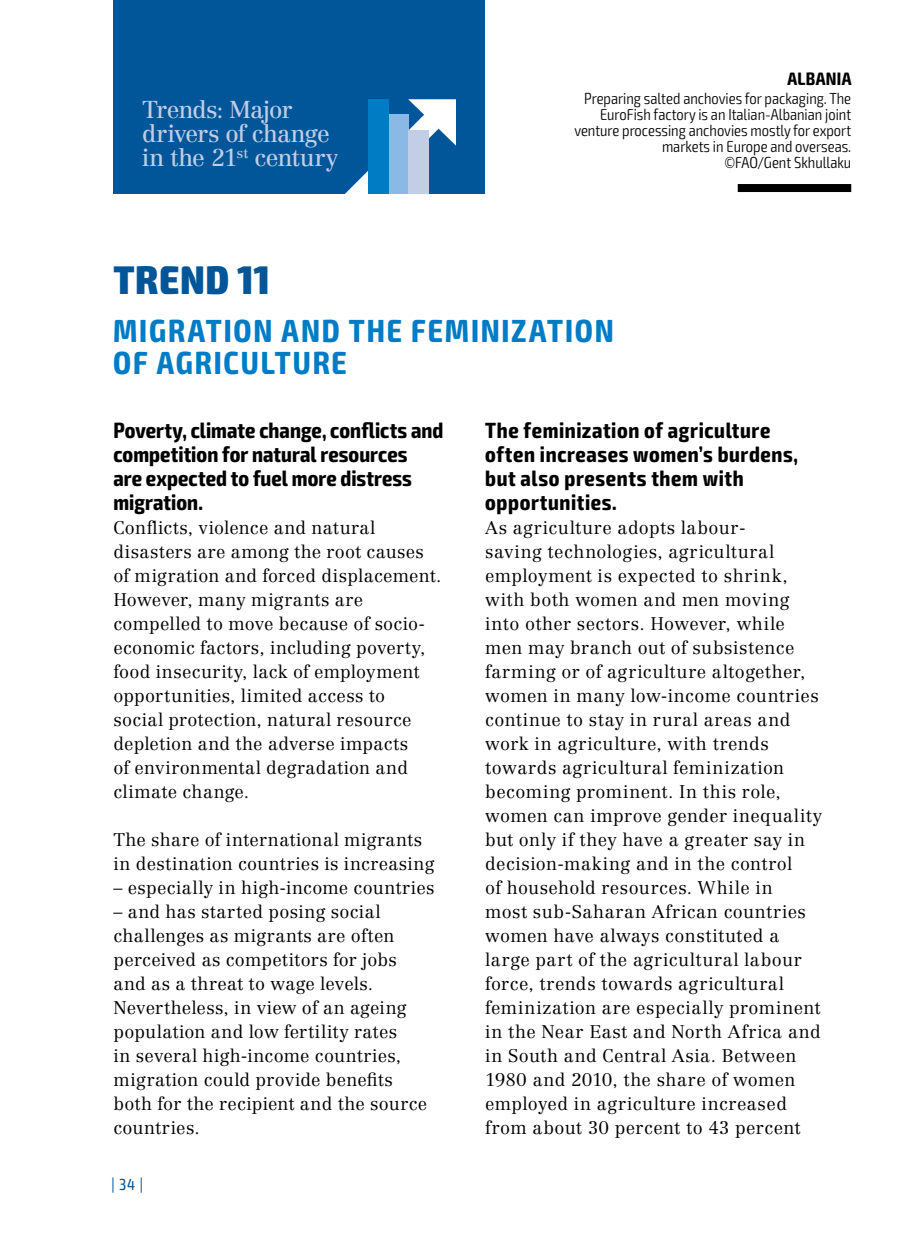
<style>
.page{position:relative;width:908px;height:1248px;background:#fff}
.page>*{position:absolute;margin:0;border:0;box-sizing:border-box;transform-origin:0 0}
.t1{font:900 condensed 40px "Exo 2";letter-spacing:.03em;color:#005698}
.t2{font:700 condensed 32px/32px "Exo 2";letter-spacing:.055em;color:#007cc5}
.t3{font:24px/24px "Centennial LT Std";letter-spacing:-.03em;color:#c2cde6}
.t4{font:700 condensed 22px/24px "Exo 2";letter-spacing:.01em;color:#000}
.t5{font:700 condensed 22px/24px "Exo 2";letter-spacing:.03em;color:#000}
.t6{font:300 18px/24px "Centennial LT Std";letter-spacing:.02em;color:#000}
.t7{font:700 condensed 18px "Exo 2";letter-spacing:.02em;color:#000}
.t8{font:300 condensed 16px/16px "Exo 2";color:#000;text-align:right}
.t9{font:condensed 16px "Exo 2";color:#005698}
</style>
<div class="page">
<div style="left:113px;top:0;width:372px;height:194px;background:#005698"></div>
<svg style="left:345px;top:99px;width:111px;height:95px"></svg>
<div style="left:388px;top:114px;width:20px;height:80px;background:#89b9e4"></div>
<div style="left:368px;top:99px;width:20px;height:95px;background:#007cc5"></div>
<div style="left:408px;top:130px;width:20px;height:64px;background:#c2cde6"></div>
<hr style="left:907px;top:0;width:1px;height:714px;background:#81b1a3">
<div style="left:737px;top:184px;width:113px;height:8px;background:#000"></div>
<h3 class="t3" style="left:142px;top:98px;width:197px">Trends: Major drivers of change in the 21<sup>st</sup> century</h3>
<h1 class="t1" style="left:114px;top:255px;width:157px">TREND 11</h1>
<p class="t7" style="left:787px;top:68px;width:66px">ALBANIA</p>
<p class="t8" style="left:574px;top:91px;width:278px">Preparing salted anchovies for packaging. The EuroFish factory is an Italian-Albanian joint venture processing anchovies mostly for export markets in Europe and overseas.<br>©FAO/Gent Skhullaku</p>
<h2 class="t2" style="left:113px;top:315px;width:502px">MIGRATION AND THE FEMINIZATION<br>OF AGRICULTURE</h2>
<p class="t4" style="left:113px;top:419px;width:331px">Poverty, climate change, conflicts and competition for natural resources<br>are expected to fuel more distress migration.</p>
<p class="t6" style="left:113px;top:516px;width:329px">Conflicts, violence and natural disasters are among the root causes of migration and forced displacement.<br>However, many migrants are compelled to move because of socio&shy;economic factors, including poverty, food insecurity, lack of employment opportunities, limited access to<br>social protection, natural resource depletion and the adverse impacts<br>of environmental degradation and climate change.</p>
<p class="t6" style="left:113px;top:828px;width:322px">The share of international migrants in destination countries is increasing</p>
<p class="t6" style="left:113px;top:876px;width:322px">– especially in high-income countries</p>
<p class="t6" style="left:113px;top:900px;width:315px">– and has started posing social challenges as migrants are often perceived as competitors for jobs and as a threat to wage levels.<br>Nevertheless, in view of an ageing population and low fertility rates<br>in several high-income countries, migration could provide benefits both for the recipient and the source countries.</p>
<p class="t9" style="left:111px;top:1174px;width:33px">|34|</p>
<p class="t5" style="left:485px;top:419px;width:314px">The feminization of agriculture often increases women’s burdens, but also presents them with opportunities.</p>
<p class="t6" style="left:485px;top:516px;width:338px">As agriculture adopts labour-<br>saving technologies, agricultural employment is expected to shrink, with both women and men moving into other sectors. However, while men may branch out of subsistence farming or of agriculture altogether, women in many low-income countries continue to stay in rural areas and work in agriculture, with trends towards agricultural feminization becoming prominent. In this role, women can improve gender inequality but only if they have a greater say in decision-making and in the control<br>of household resources. While in<br>most sub-Saharan African countries women have always constituted a large part of the agricultural labour force, trends towards agricultural feminization are especially prominent in the Near East and North Africa and in South and Central Asia. Between 1980 and 2010, the share of women employed in agriculture increased from about 30 percent to 43 percent</p>
</div>
